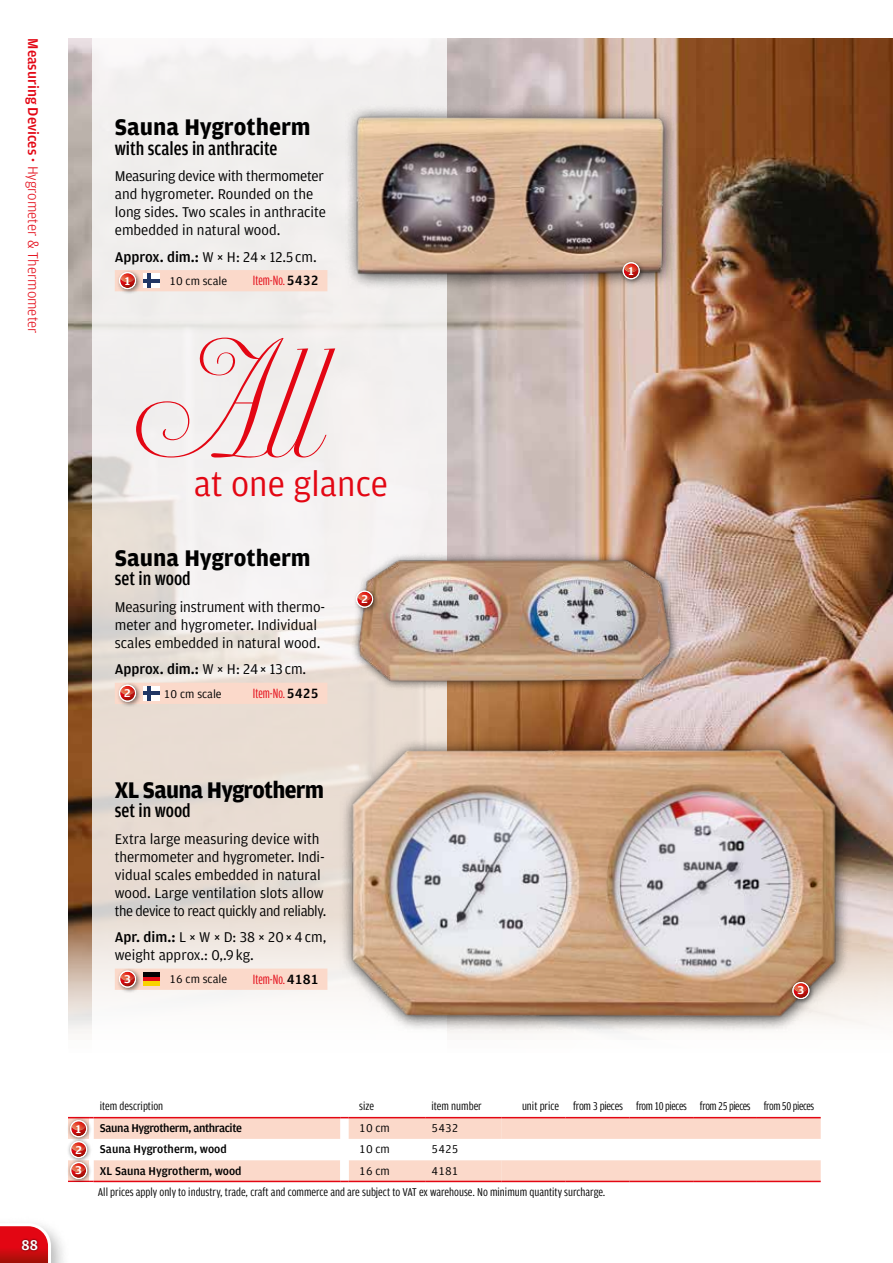
<style>
.page{position:relative;width:893px;height:1263px;background:#fff}
.page>*{position:absolute;margin:0;border:0;box-sizing:border-box;transform-origin:0 0}
.t1{font:108px "Ventura";color:#e30613}
.t2{font:36px "Amplitude";color:#e30613}
.t3{font:700 24px "Amplitude";color:#000}
.t4{font:700 24px "Amplitude";letter-spacing:-.03em;color:#000}
.t5{font:500 19.5px "Amplitude Cond";color:#000}
.t6{font:15px/18px "Amplitude";color:#000}
.t7{font:500 15px "Amplitude";color:#000}
.t8{font:300 15px "Amplitude";color:#e30613}
.t9{font:500 15px "Amplitude";color:#fff}
.t10{font:14.25px "Amplitude Comp";color:#e30613}
.t11{font:12px "Amplitude Cond TF";color:#000}
.t12{font:12px "Amplitude Cond TF";letter-spacing:-.03em;color:#000}
.t13{font:12px "Amplitude TF";color:#000}
.t14{font:500 12px "Amplitude TF";letter-spacing:-.005em;color:#000}
.t15{font:500 12px "Amplitude TF";letter-spacing:-.03em;color:#000}
.t16{font:500 12px "Amplitude Wide";color:#fff}
.s1{font-weight:500}
.s2{font-weight:400}
.s3{font-family:"Amplitude Cond";font-weight:400}
.s4{font-family:"Amplitude TF";font-weight:500;color:#000}
.s5{font-family:"Amplitude Cond"}
</style>
<div class="page">
<img style="left:68px;top:38px;width:825px;height:996px">
<svg style="left:92px;top:38px;width:354px;height:996px;fill:#f1eeed"></svg>
<div style="left:340px;top:738px;width:511px;height:294px;background:#000;opacity:.75"></div>
<img style="left:350px;top:743px;width:487px;height:282px">
<div style="left:789px;top:979px;width:27px;height:26px;background:#000;opacity:.5"></div>
<svg style="left:792px;top:982px;width:17px;height:17px"></svg>
<img style="left:794px;top:987px;width:14px;height:5px">
<div style="left:338px;top:103px;width:349px;height:188px;background:#000;opacity:.75"></div>
<img style="left:348px;top:108px;width:325px;height:172px">
<div style="left:619px;top:259px;width:27px;height:26px;background:#000;opacity:.5"></div>
<svg style="left:623px;top:262px;width:17px;height:17px"></svg>
<img style="left:624px;top:267px;width:14px;height:5px">
<img style="left:348px;top:544px;width:337px;height:153px">
<div style="left:353px;top:588px;width:26px;height:25px;background:#000;opacity:.5"></div>
<svg style="left:356px;top:591px;width:17px;height:17px"></svg>
<img style="left:358px;top:596px;width:14px;height:5px">
<div style="left:0;top:1216px;width:70px;height:47px;background:#000;opacity:.3"></div>
<svg style="left:0;top:1223px;width:51px;height:40px"></svg>
<div style="left:20px;top:1238px;width:19px;height:14px;background:#000;opacity:.7"></div>
<div style="left:115px;top:968px;width:212px;height:22px;background:#fbd9ca"></div>
<div style="left:116px;top:967px;width:26px;height:26px;background:#000;opacity:.5"></div>
<svg style="left:119px;top:970px;width:17px;height:17px"></svg>
<img style="left:120px;top:976px;width:15px;height:5px">
<div style="left:143px;top:972px;width:17px;height:5px;background:#020203"></div>
<hr style="left:143px;top:977px;width:17px;height:4px;background:#e20e18">
<div style="left:143px;top:981px;width:17px;height:5px;background:#f9d300"></div>
<div style="left:115px;top:270px;width:212px;height:21px;background:#fbd9ca"></div>
<div style="left:116px;top:269px;width:26px;height:26px;background:#000;opacity:.5"></div>
<svg style="left:119px;top:272px;width:17px;height:17px"></svg>
<img style="left:120px;top:277px;width:15px;height:5px">
<div style="left:143px;top:273px;width:17px;height:15px;background:#fff"></div>
<hr style="left:147px;top:273px;width:4px;height:15px;background:#203664">
<hr style="left:143px;top:279px;width:17px;height:3px;background:#203664">
<div style="left:115px;top:683px;width:212px;height:21px;background:#fbd9ca"></div>
<div style="left:116px;top:682px;width:26px;height:26px;background:#000;opacity:.5"></div>
<svg style="left:119px;top:685px;width:17px;height:17px"></svg>
<img style="left:120px;top:690px;width:15px;height:5px">
<div style="left:143px;top:686px;width:17px;height:14px;background:#fff"></div>
<hr style="left:147px;top:686px;width:4px;height:14px;background:#203664">
<hr style="left:143px;top:691px;width:17px;height:4px;background:#203664">
<svg style="left:68px;top:1117px;width:753px;height:66px"></svg>
<hr style="left:502px;top:1117px;width:64px;height:1px;background:#e30613">
<hr style="left:566px;top:1117px;width:63px;height:1px;background:#e30613">
<hr style="left:629px;top:1117px;width:64px;height:1px;background:#e30613">
<hr style="left:693px;top:1117px;width:64px;height:1px;background:#e30613">
<hr style="left:757px;top:1117px;width:64px;height:1px;background:#e30613">
<hr style="left:502px;top:1181px;width:64px;height:1px;background:#e30613">
<hr style="left:566px;top:1181px;width:63px;height:1px;background:#e30613">
<hr style="left:629px;top:1181px;width:64px;height:1px;background:#e30613">
<hr style="left:693px;top:1181px;width:64px;height:1px;background:#e30613">
<hr style="left:757px;top:1181px;width:64px;height:1px;background:#e30613">
<p class="t8" style="left:42px;top:38px;width:297px;rotate:90deg"><span class="s1">Measuring Devices ·</span> Hygrometer &amp; Thermometer</p>
<h3 class="t3" style="left:115px;top:112px;width:197px">Sauna Hygrotherm</h3>
<h3 class="t5" style="left:115px;top:136px;width:164px">with scales in anthracite</h3>
<p class="t6" style="left:115px;top:167px;width:213px">Measuring device with thermometer and hygrometer. Rounded on the long sides. Two scales in anthracite embedded in natural wood.</p>
<p class="t7" style="left:115px;top:247px;width:204px">Approx. dim.: <span class="s2">W</span> <span class="s3">×</span> <span class="s2">H: 24</span><span class="s3">×</span> <span class="s2">12.5 cm.</span></p>
<p class="t16" style="left:125px;top:273px;width:7px">1</p>
<p class="t10" style="left:253px;top:272px;width:67px">Item-No. <span class="s4">5432</span></p>
<p class="t13" style="left:169px;top:273px;width:59px">10 cm scale</p>
<h1 class="t1" style="left:136px;top:356px;width:183px">All</h1>
<h2 class="t2" style="left:194px;top:461px;width:196px">at one glance</h2>
<h3 class="t3" style="left:115px;top:543px;width:197px">Sauna Hygrotherm</h3>
<h3 class="t5" style="left:115px;top:567px;width:77px">set in wood</h3>
<p class="t6" style="left:115px;top:597px;width:212px">Measuring instrument with thermo&shy;meter and hygrometer. Individual scales embedded in natural wood.</p>
<p class="t7" style="left:115px;top:660px;width:193px">Approx. dim.: <span class="s2">W</span> <span class="s3">×</span> <span class="s2">H: 24</span><span class="s3">×</span> <span class="s2">13 cm.</span></p>
<p class="t16" style="left:124px;top:686px;width:8px">2</p>
<p class="t13" style="left:164px;top:686px;width:59px">10 cm scale</p>
<p class="t10" style="left:253px;top:684px;width:67px">Item-No. <span class="s4">5425</span></p>
<h3 class="t4" style="left:115px;top:775px;width:211px">XL Sauna Hygrotherm</h3>
<h3 class="t5" style="left:115px;top:798px;width:77px">set in wood</h3>
<p class="t6" style="left:115px;top:829px;width:213px">Extra large measuring device with thermometer and hygrometer. Indi&shy;vidual scales embedded in natural wood. Large ventilation slots allow the device to react quickly and reliably.</p>
<p class="t6" style="left:115px;top:928px;width:213px"><span class="s1">Apr. dim.:</span> L <span class="s5">×</span> W <span class="s5">×</span> D: 38 <span class="s5">×</span> 20<span class="s5">×</span> 4cm, weight approx.: 0,.9kg.</p>
<p class="t16" style="left:124px;top:971px;width:8px">3</p>
<p class="t10" style="left:253px;top:970px;width:67px">Item-No. <span class="s4">4181</span></p>
<p class="t13" style="left:169px;top:972px;width:59px">16 cm scale</p>
<p class="t16" style="left:361px;top:591px;width:8px">2</p>
<p class="t16" style="left:628px;top:263px;width:7px">1</p>
<p class="t16" style="left:798px;top:983px;width:8px">3</p>
<p class="t9" style="left:22px;top:1235px;width:18px">88</p>
<p class="t11" style="left:100px;top:1098px;width:65px">item description</p>
<p class="t11" style="left:359px;top:1098px;width:16px">size</p>
<p class="t11" style="left:432px;top:1098px;width:52px">item number</p>
<p class="t12" style="left:522px;top:1098px;width:294px">unit price from 3 pieces from 10 pieces from 25 pieces from 50 pieces</p>
<p class="t16" style="left:76px;top:1121px;width:7px">1</p>
<p class="t15" style="left:100px;top:1120px;width:144px">Sauna Hygrotherm, anthracite</p>
<p class="t13" style="left:359px;top:1120px;width:32px">10 cm</p>
<p class="t13" style="left:432px;top:1120px;width:28px">5432</p>
<p class="t16" style="left:75px;top:1142px;width:8px">2</p>
<p class="t14" style="left:100px;top:1142px;width:128px">Sauna Hygrotherm, wood</p>
<p class="t13" style="left:359px;top:1142px;width:32px">10 cm</p>
<p class="t13" style="left:432px;top:1142px;width:28px">5425</p>
<p class="t16" style="left:75px;top:1163px;width:8px">3</p>
<p class="t14" style="left:100px;top:1163px;width:143px">XL Sauna Hygrotherm, wood</p>
<p class="t13" style="left:359px;top:1163px;width:32px">16 cm</p>
<p class="t13" style="left:432px;top:1163px;width:28px">4181</p>
<p class="t11" style="left:98px;top:1184px;width:509px">All prices apply only to industry, trade, craft and commerce and are subject to VAT ex warehouse. No minimum quantity surcharge.</p>
</div>
